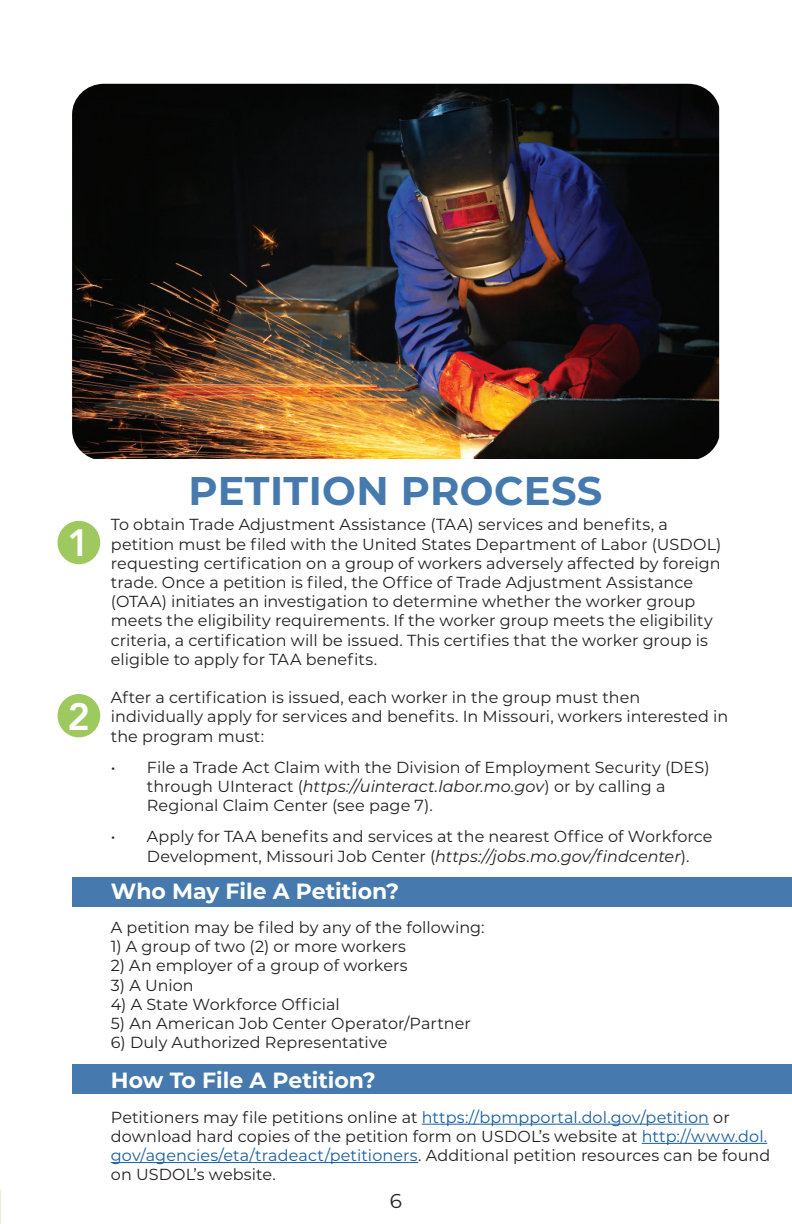
<style>
.page{position:relative;width:792px;height:1224px;background:#fff}
.page>*{position:absolute;margin:0;border:0;box-sizing:border-box;transform-origin:0 0}
.t1{font:700 40px "Montserrat";letter-spacing:.01em;color:#467aae}
.t2{font:800 38px "Avenir";color:#fff}
.t3{font:700 22px "Montserrat";letter-spacing:-.005em;color:#fff}
.t4{font:20px "Montserrat";color:#231f20}
.t5{font:16px/19.2px "Montserrat";letter-spacing:.005em;color:#231f20}
.s1{font-style:italic}
.s2{color:#175d9e}
</style>
<div class="page">
<div style="left:72px;top:1064px;width:720px;height:30px;background:#467aae"></div>
<div style="left:72px;top:878px;width:720px;height:29px;background:#467aae"></div>
<hr style="left:422px;top:1124px;width:287px;height:1px;background:#175d9e">
<hr style="left:642px;top:1143px;width:125px;height:1px;background:#175d9e">
<hr style="left:111px;top:1162px;width:307px;height:1px;background:#175d9e">
<img style="left:72px;top:84px;width:647px;height:375px">
<div style="left:58px;top:521px;width:42px;height:43px;background:#9ec95e;border-radius:50%"></div>
<div style="left:58px;top:694px;width:42px;height:43px;background:#9ec95e;border-radius:50%"></div>
<p class="t2" style="left:68px;top:513px;width:24px">1</p>
<p class="t2" style="left:68px;top:687px;width:24px">2</p>
<p class="t1" style="left:188px;top:462px;width:416px">PETITION PROCESS</p>
<p class="t5" style="left:111px;top:515px;width:612px">To obtain Trade Adjustment Assistance (TAA) services and benefits, a petition must be filed with the United States Department of Labor (USDOL) requesting certification on a group of workers adversely affected by foreign trade. Once a petition is filed, the Office of Trade Adjustment Assistance (OTAA) initiates an investigation to determine whether the worker group meets the eligibility requirements. If the worker group meets the eligibility criteria, a certification will be issued. This certifies that the worker group is eligible to apply for TAA benefits.</p>
<p class="t5" style="left:111px;top:687px;width:619px">After a certification is issued, each worker in the group must then individually apply for services and benefits. In Missouri, workers interested in the program must:</p>
<p class="t5" style="left:147px;top:757px;width:564px;text-indent:-36px">• File a Trade Act Claim with the Division of Employment Security (DES) through UInteract (<span class="s1">https://uinteract.labor.mo.gov</span>) or by calling a<br>Regional Claim Center (see page 7).</p>
<p class="t5" style="left:147px;top:827px;width:567px;text-indent:-36px">• Apply for TAA benefits and services at the nearest Office of Workforce<br>Development, Missouri Job Center (<span class="s1">https://jobs.mo.gov/findcenter</span>).</p>
<p class="t3" style="left:111px;top:875px;width:290px">Who May File A Petition?</p>
<p class="t5" style="left:111px;top:917px;width:375px">A petition may be filed by any of the following:</p>
<p class="t5" style="left:111px;top:936px;width:297px">1) A group of two (2) or more workers</p>
<p class="t5" style="left:111px;top:956px;width:298px">2) An employer of a group of workers</p>
<p class="t5" style="left:111px;top:975px;width:84px">3) A Union</p>
<p class="t5" style="left:111px;top:994px;width:230px">4) A State Workforce Official</p>
<p class="t5" style="left:111px;top:1013px;width:362px">5) An American Job Center Operator/Partner</p>
<p class="t5" style="left:111px;top:1032px;width:278px">6) Duly Authorized Representative</p>
<p class="t3" style="left:111px;top:1064px;width:266px">How To File A Petition?</p>
<p class="t5" style="left:111px;top:1107px;width:661px">Petitioners may file petitions online at <span class="s2">https://bpmpportal.dol.gov/petition</span> or download hard copies of the petition form on USDOL’s website at <span class="s2">http://www.dol. gov/agencies/eta/tradeact/petitioners</span>. Additional petition resources can be found on USDOL’s website.</p>
<p class="t4" style="left:390px;top:1188px;width:14px">6</p>
</div>
